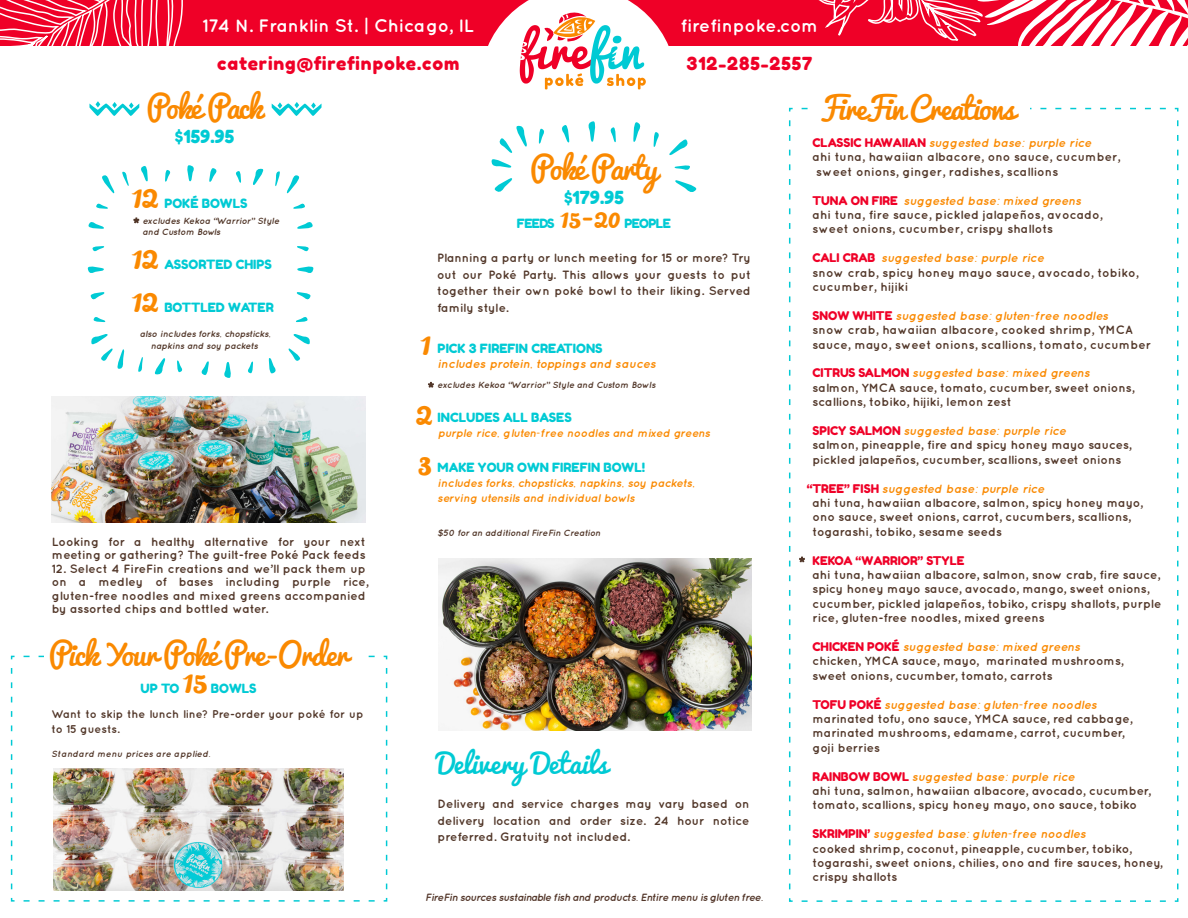
<style>
.page{position:relative;width:1188px;height:918px;background:#fff}
.page>*{position:absolute;margin:0;border:0;box-sizing:border-box;transform-origin:0 0}
.t1{font:36px/70.5px "Pacifico";letter-spacing:-.05em;color:#fa8900}
.t2{font:30px "Pacifico";letter-spacing:-.05em;color:#fa8900}
.t3{font:27px "Pacifico";color:#00cad4}
.t4{font:700 18px "Quicksand";color:#fff}
.t5{font:18px "Fredoka One";letter-spacing:.05em;color:#ef0027}
.t6{font:18px "Fredoka One";color:#00cad4}
.t7{font:12.75px "Fredoka One";color:#00cad4}
.t8{font:700 12px/14.4px "Quicksand";color:#513628}
.t9{font:700 12px/14.4px "Quicksand";color:#523528}
.t10{font:italic 700 12px "Quicksand";color:#fa8900}
.t11{font:12px "Fredoka One";color:#ef0027}
.t12{font:italic 700 11.25px/15px "Quicksand";color:#fa8900}
.t13{font:700 11.25px/15px "Quicksand";color:#513628}
.t14{font:italic 700 10.5px "Quicksand";letter-spacing:-.05em;color:#523528}
.t15{font:italic 700 9px/12px "Quicksand";color:#513628;text-align:center}
.t16{font:italic 700 9px/10.5px "Quicksand";letter-spacing:-.025em;color:#513628}
.s1{font-family:"Fredoka One";font-weight:400;font-style:normal;color:#ef0027}
.s2{font-family:"Fredoka One";font-weight:400;color:#ef0027}
.s3{font-style:italic;color:#fa8900}
</style>
<div class="page">
<div style="left:0;top:0;width:1188px;height:46px;background:#ef0027"></div>
<svg style="left:272px;top:102px;width:50px;height:14px"></svg>
<svg style="left:89px;top:101px;width:50px;height:15px"></svg>
<svg style="left:24px;top:897px;width:364px;height:5px"></svg>
<svg style="left:383px;top:655px;width:5px;height:234px"></svg>
<svg style="left:10px;top:655px;width:365px;height:5px"></svg>
<svg style="left:10px;top:668px;width:5px;height:234px"></svg>
<div style="left:44px;top:633px;width:317px;height:46px;background:#fff"></div>
<svg style="left:133px;top:217px;width:6px;height:6px"></svg>
<svg style="left:428px;top:382px;width:6px;height:6px"></svg>
<svg style="left:0;top:0;width:183px;height:46px"></svg>
<svg style="left:96px;top:203px;width:12px;height:6px"></svg>
<svg style="left:93px;top:317px;width:13px;height:5px"></svg>
<svg style="left:92px;top:246px;width:13px;height:6px"></svg>
<svg style="left:88px;top:222px;width:16px;height:7px"></svg>
<svg style="left:90px;top:292px;width:15px;height:8px"></svg>
<svg style="left:91px;top:334px;width:34px;height:35px"></svg>
<svg style="left:87px;top:266px;width:17px;height:7px"></svg>
<svg style="left:293px;top:203px;width:12px;height:6px"></svg>
<svg style="left:296px;top:317px;width:12px;height:5px"></svg>
<svg style="left:297px;top:246px;width:12px;height:6px"></svg>
<svg style="left:297px;top:222px;width:16px;height:7px"></svg>
<svg style="left:288px;top:334px;width:22px;height:27px"></svg>
<svg style="left:296px;top:292px;width:15px;height:8px"></svg>
<svg style="left:297px;top:266px;width:17px;height:7px"></svg>
<svg style="left:102px;top:171px;width:27px;height:23px"></svg>
<svg style="left:275px;top:171px;width:25px;height:23px"></svg>
<svg style="left:253px;top:168px;width:11px;height:17px"></svg>
<svg style="left:236px;top:171px;width:5px;height:12px"></svg>
<svg style="left:165px;top:170px;width:6px;height:12px"></svg>
<svg style="left:141px;top:166px;width:7px;height:16px"></svg>
<svg style="left:209px;top:168px;width:8px;height:14px"></svg>
<svg style="left:187px;top:165px;width:7px;height:17px"></svg>
<svg style="left:138px;top:357px;width:5px;height:15px"></svg>
<svg style="left:154px;top:358px;width:12px;height:17px"></svg>
<svg style="left:177px;top:360px;width:6px;height:13px"></svg>
<svg style="left:248px;top:361px;width:5px;height:13px"></svg>
<svg style="left:268px;top:358px;width:8px;height:16px"></svg>
<svg style="left:201px;top:361px;width:8px;height:14px"></svg>
<svg style="left:224px;top:362px;width:7px;height:16px"></svg>
<img style="left:52px;top:397px;width:314px;height:126px">
<svg style="left:488px;top:0;width:209px;height:192px"></svg>
<img style="left:438px;top:558px;width:314px;height:173px">
<img style="left:53px;top:769px;width:291px;height:121px">
<svg style="left:789px;top:0;width:399px;height:902px"></svg>
<h3 class="t4" style="left:203px;top:15px;width:273px">174 N. Franklin St. | Chicago, IL</h3>
<h3 class="t4" style="left:681px;top:15px;width:139px">firefinpoke.com</h3>
<h3 class="t5" style="left:217px;top:53px;width:244px">catering@firefinpoke.com</h3>
<h3 class="t5" style="left:687px;top:53px;width:127px">312-285-2557</h3>
<h2 class="t2" style="left:147px;top:91px;width:118px">Poké Pack</h2>
<h3 class="t6" style="left:175px;top:125px;width:61px">$159.95</h3>
<h2 class="t2" style="left:530px;top:152px;width:129px">Poké Party</h2>
<h3 class="t6" style="left:564px;top:186px;width:61px">$179.95</h3>
<p class="t7" style="left:517px;top:215px;width:39px">FEEDS</p>
<h2 class="t2" style="left:560px;top:200px;width:62px">15-20</h2>
<p class="t7" style="left:624px;top:215px;width:48px">PEOPLE</p>
<p class="t8" style="left:437px;top:249px;width:315px;line-height:16.5px;text-align:justify">Planning a party or lunch meeting for 15 or more? Try out our Poké Party. This allows your guests to put together their own poké bowl to their liking. Served family style.</p>
<p class="t7" style="left:438px;top:341px;width:167px">PICK 3 FIREFIN CREATIONS</p>
<p class="t10" style="left:438px;top:357px;width:220px">includes protein, toppings and sauces</p>
<p class="t16" style="left:438px;top:379px;width:220px">excludes Kekoa “Warrior” Style and Custom Bowls</p>
<p class="t7" style="left:438px;top:410px;width:136px">INCLUDES ALL BASES</p>
<p class="t12" style="left:438px;top:425px;width:274px">purple rice, gluten-free noodles and mixed greens</p>
<p class="t7" style="left:438px;top:459px;width:209px">MAKE YOUR OWN FIREFIN BOWL!</p>
<p class="t12" style="left:438px;top:475px;width:259px">includes forks, chopsticks, napkins, soy packets, serving utensils and individual bowls</p>
<p class="t15" style="left:438px;top:527px;width:165px">$50 for an additional FireFin Creation</p>
<h1 class="t1" style="left:132px;top:160px;width:28px">12</h1>
<p class="t7" style="left:164px;top:195px;width:85px">POKÉ BOWLS</p>
<p class="t16" style="left:143px;top:216px;width:138px">excludes Kekoa “Warrior” Style and Custom Bowls</p>
<h1 class="t1" style="left:132px;top:222px;width:28px">12</h1>
<p class="t7" style="left:164px;top:257px;width:109px">ASSORTED CHIPS</p>
<h1 class="t1" style="left:132px;top:265px;width:28px">12</h1>
<p class="t7" style="left:164px;top:300px;width:111px">BOTTLED WATER</p>
<p class="t15" style="left:140px;top:327px;width:132px">also includes forks, chopsticks, napkins and soy packets</p>
<h1 class="t1" style="left:416px;top:307px;width:18px">1<br>2</h1>
<h1 class="t1" style="left:418px;top:427px;width:16px">3</h1>
<p class="t8" style="left:52px;top:534px;width:315px;line-height:13.5px">Looking for a healthy alternative for your next meeting or gathering? The guilt-free Poké Pack feeds</p>
<p class="t8" style="left:52px;top:561px;width:318px;line-height:13.5px">12. Select 4 FireFin creations and we’ll pack them up on a medley of bases including purple rice, gluten-free noodles and mixed greens accompanied by assorted chips and bottled water.</p>
<h2 class="t2" style="left:49px;top:639px;width:301px">Pick Your Poké Pre-Order</h2>
<p class="t7" style="left:140px;top:681px;width:40px">UP TO</p>
<h1 class="t1" style="left:183px;top:646px;width:26px">15</h1>
<p class="t7" style="left:211px;top:681px;width:47px">BOWLS</p>
<p class="t13" style="left:52px;top:706px;width:314px">Want to skip the lunch line? Pre-order your poké for up to 15 guests.</p>
<p class="t15" style="left:52px;top:748px;width:161px">Standard menu prices are applied.</p>
<h3 class="t3" style="left:437px;top:748px;width:172px">Delivery Details</h3>
<p class="t8" style="left:437px;top:795px;width:314px;line-height:16.5px;text-align:justify">Delivery and service charges may vary based on delivery location and order size. 24 hour notice preferred. Gratuity not included.</p>
<p class="t14" style="left:425px;top:891px;width:340px">FireFin sources sustainable fish and products. Entire menu is gluten free.</p>
<h2 class="t2" style="left:820px;top:92px;width:197px">FireFin Creations</h2>
<p class="t10" style="left:813px;top:136px;width:281px"><span class="s1">CLASSIC HAWAIIAN</span> suggested base: purple rice</p>
<p class="t8" style="left:813px;top:150px;width:309px">ahi tuna, hawaiian albacore, ono sauce, cucumber,</p>
<p class="t8" style="left:816px;top:164px;width:244px">sweet onions, ginger, radishes, scallions</p>
<p class="t8" style="left:813px;top:193px;width:292px"><span class="s2">TUNA ON FIRE</span> <span class="s3">suggested base: mixed greens </span>ahi tuna, fire sauce, pickled jalapeños, avocado, sweet onions, cucumber, crispy shallots</p>
<p class="t8" style="left:813px;top:250px;width:328px"><span class="s2">CALI CRAB</span> <span class="s3">suggested base: purple rice<br></span>snow crab, spicy honey mayo sauce, avocado, tobiko, cucumber, hijiki</p>
<p class="t8" style="left:813px;top:308px;width:340px"><span class="s2">SNOW WHITE</span> <span class="s3">suggested base: gluten-free noodles<br></span>snow crab, hawaiian albacore, cooked shrimp, YMCA sauce, mayo, sweet onions, scallions, tomato, cucumber</p>
<p class="t8" style="left:813px;top:366px;width:323px"><span class="s2">CITRUS SALMON</span> <span class="s3">suggested base: mixed greens </span>salmon, YMCA sauce, tomato, cucumber, sweet onions, scallions, tobiko, hijiki, lemon zest</p>
<p class="t8" style="left:813px;top:423px;width:321px"><span class="s2">SPICY SALMON</span> <span class="s3">suggested base: purple rice<br></span>salmon, pineapple, fire and spicy honey mayo sauces, pickled jalapeños, cucumber, scallions, sweet onions</p>
<p class="t8" style="left:813px;top:481px;width:332px;text-indent:-6px"><span class="s2">“TREE” FISH</span> <span class="s3">suggested base: purple rice<br></span>ahi tuna, hawaiian albacore, salmon, spicy honey mayo, ono sauce, sweet onions, carrot, cucumbers, scallions, togarashi, tobiko, sesame seeds</p>
<p class="t11" style="left:813px;top:553px;width:154px">KEKOA “WARRIOR” STYLE</p>
<p class="t8" style="left:813px;top:567px;width:351px">ahi tuna, hawaiian albacore, salmon, snow crab, fire sauce, spicy honey mayo sauce, avocado, mango, sweet onions, cucumber, pickled jalapeños, tobiko, crispy shallots, purple rice, gluten-free noodles, mixed greens</p>
<p class="t8" style="left:813px;top:639px;width:313px"><span class="s2">CHICKEN POKÉ</span> <span class="s3">suggested base: mixed greens </span>chicken, YMCA sauce, mayo, marinated mushrooms, sweet onions, cucumber, tomato, carrots</p>
<p class="t8" style="left:813px;top:697px;width:322px"><span class="s2">TOFU POKÉ</span> <span class="s3">suggested base: gluten-free noodles </span>marinated tofu, ono sauce, YMCA sauce, red cabbage, marinated mushrooms, edamame, carrot, cucumber, goji berries</p>
<p class="t8" style="left:813px;top:769px;width:340px"><span class="s2">RAINBOW BOWL</span> <span class="s3">suggested base: purple rice<br></span>ahi tuna, salmon, hawaiian albacore, avocado, cucumber, tomato, scallions, spicy honey mayo, ono sauce, tobiko</p>
<p class="t9" style="left:813px;top:826px;width:352px"><span class="s2">SKRIMPIN’</span> <span class="s3">suggested base: gluten-free noodles<br></span>cooked shrimp, coconut, pineapple, cucumber, tobiko, togarashi, sweet onions, chilies, ono and fire sauces, honey, crispy shallots</p>
</div>
